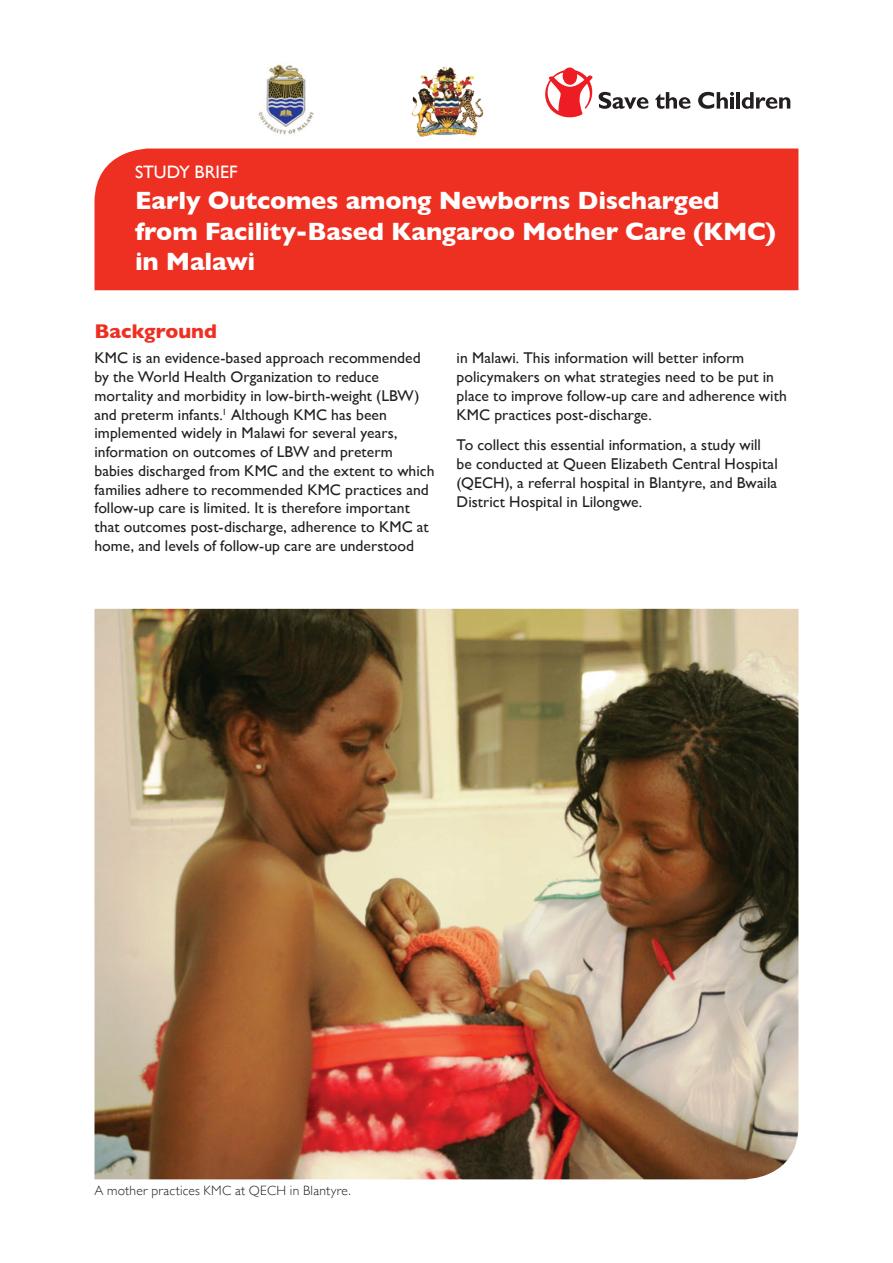
<style>
.page{position:relative;width:893px;height:1263px;background:#fff}
.page>*{position:absolute;margin:0;border:0;box-sizing:border-box;transform-origin:0 0}
.t1{font:700 25.5px/30.6px "Gill Sans";letter-spacing:-.01em;color:#fff}
.t2{font:700 20.25px "Gill Sans";color:#ee3022}
.t3{font:18px "Gill Sans";letter-spacing:.005em;color:#fff}
.t4{font:15.6px/18.8px "Gill Sans";letter-spacing:.005em;color:#231f20}
.t5{font:300 13.5px "Gill Sans";letter-spacing:.015em;color:#231f20}
</style>
<div class="page">
<svg style="left:655px;top:92px;width:36px;height:17px"></svg>
<svg style="left:698px;top:92px;width:36px;height:17px"></svg>
<hr style="left:736px;top:92px;width:4px;height:17px;background:#231f20">
<svg style="left:742px;top:92px;width:48px;height:17px"></svg>
<svg style="left:545px;top:68px;width:104px;height:49px"></svg>
<div style="left:94px;top:149px;width:704px;height:141px;background:#ee3022"></div>
<img style="left:94px;top:609px;width:704px;height:570px">
<img style="left:258px;top:64px;width:56px;height:71px">
<img style="left:411px;top:66px;width:73px;height:71px">
<p class="t3" style="left:135px;top:162px;width:104px">Study Brie f</p>
<h1 class="t1" style="left:135px;top:184px;width:643px">Early Outcomes among Newborns Discharged from Facility-Based Kangaroo Mother Care (KMC) in Malawi</h1>
<p class="t2" style="left:94px;top:315px;width:124px">Background</p>
<p class="t4" style="left:94px;top:349px;width:342px">KMC is an evidence-based approach recommended by the World Health Organization to reduce mortality and morbidity in low-birth-weight (LBW) and preterm infants.<sup>1</sup> Although KMC has been implemented widely in Malawi for several years, information on outcomes of LBW and preterm babies discharged from KMC and the extent to which families adhere to recommended KMC practices and follow-up care is limited. It is therefore important that outcomes post-discharge, adherence to KMC at home, and levels of follow-up care are understood</p>
<p class="t4" style="left:457px;top:349px;width:332px">in Malawi. This information will better inform policymakers on what strategies need to be put in place to improve follow-up care and adherence with KMC practices post-discharge.</p>
<p class="t4" style="left:457px;top:436px;width:323px">To collect this essential information, a study will be conducted at Queen Elizabeth Central Hospital (QECH), a referral hospital in Blantyre, and Bwaila District Hospital in Lilongwe.</p>
<p class="t5" style="left:94px;top:1180px;width:258px">A mother practices KMC at QECH in Blantyre.</p>
</div>
